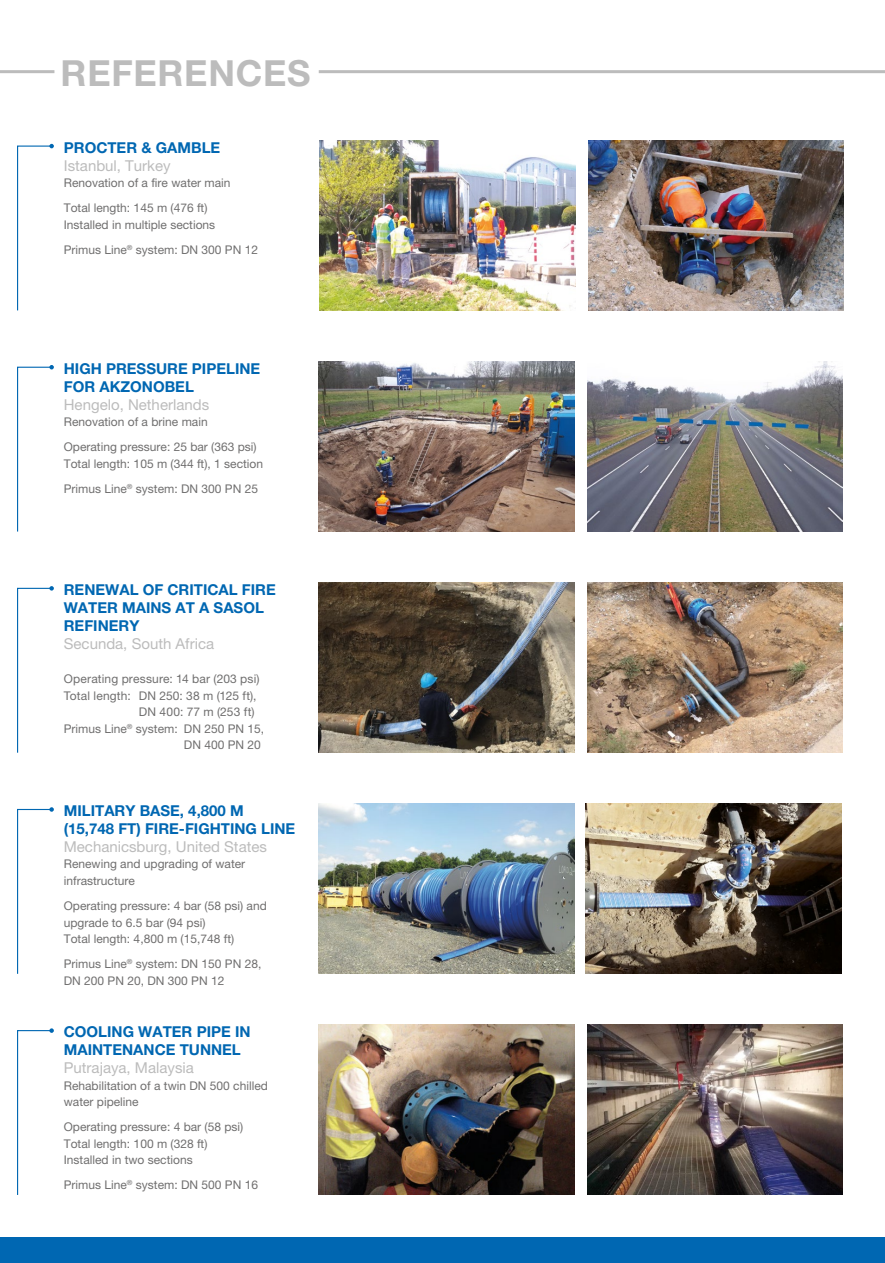
<style>
.page{position:relative;width:885px;height:1263px;background:#fff}
.page>*{position:absolute;margin:0;border:0;box-sizing:border-box;transform-origin:0 0}
.t1{font:700 36px "Helvetica Neue";letter-spacing:.02em;color:#bcbcbc}
.t2{font:700 15px/18px "Helvetica Neue";color:#0067b2}
.t3{font:15px "Helvetica Neue";color:#bcbcbc}
.t4{font:12px/16.5px "Helvetica Neue";color:#706f6f}
</style>
<div class="page">
<div style="left:0;top:1237px;width:884px;height:26px;background:#0067b2"></div>
<hr style="left:319px;top:70px;width:565px;height:3px;background:#bcbcbc">
<hr style="left:0;top:70px;width:54px;height:3px;background:#bcbcbc">
<img style="left:319px;top:583px;width:255px;height:170px">
<img style="left:587px;top:583px;width:255px;height:170px">
<svg style="left:17px;top:586px;width:37px;height:167px"></svg>
<img style="left:319px;top:804px;width:255px;height:170px">
<img style="left:585px;top:804px;width:256px;height:170px">
<svg style="left:17px;top:807px;width:37px;height:167px"></svg>
<img style="left:319px;top:1025px;width:255px;height:170px">
<img style="left:587px;top:1025px;width:255px;height:170px">
<svg style="left:17px;top:1028px;width:37px;height:167px"></svg>
<img style="left:588px;top:140px;width:255px;height:170px">
<img style="left:320px;top:140px;width:255px;height:170px">
<svg style="left:17px;top:144px;width:37px;height:167px"></svg>
<img style="left:319px;top:361px;width:255px;height:170px">
<img style="left:587px;top:361px;width:255px;height:170px">
<svg style="left:17px;top:365px;width:37px;height:167px"></svg>
<h1 class="t1" style="left:61px;top:50px;width:251px">REFERENCES</h1>
<p class="t2" style="left:64px;top:138px;width:158px">PROCTER &amp; GAMBLE</p>
<p class="t3" style="left:64px;top:156px;width:108px">Istanbul, Turkey</p>
<p class="t4" style="left:64px;top:170px;width:168px;line-height:25px">Renovation of a fire water main<br>Total length: 145 m (476 ft)</p>
<p class="t4" style="left:64px;top:212px;width:196px;line-height:25px">Installed in multiple sections<br>Primus Line<sup>®</sup> system: DN 300 PN 12</p>
<p class="t2" style="left:64px;top:359px;width:198px">HIGH PRESSURE PIPELINE<br>FOR AKZONOBEL</p>
<p class="t3" style="left:64px;top:395px;width:147px">Hengelo, Netherlands</p>
<p class="t4" style="left:64px;top:409px;width:194px;line-height:25px">Renovation of a brine main<br>Operating pressure: 25 bar (363 psi)</p>
<p class="t4" style="left:64px;top:451px;width:201px;line-height:25px">Total length: 105 m (344 ft), 1 section<br>Primus Line<sup>®</sup> system: DN 300 PN 25</p>
<p class="t2" style="left:64px;top:580px;width:213px">RENEWAL OF CRITICAL FIRE<br>WATER MAINS AT A SASOL<br>REFINERY</p>
<p class="t3" style="left:64px;top:634px;width:152px">Secunda, South Africa</p>
<p class="t4" style="left:64px;top:671px;width:197px">Operating pressure: 14 bar (203 psi)</p>
<p class="t4" style="left:64px;top:687px;width:194px">Total length: DN 250: 38 m (125 ft),</p>
<p class="t4" style="left:139px;top:704px;width:117px">DN 400: 77 m (253 ft)</p>
<p class="t4" style="left:64px;top:720px;width:202px">Primus Line<sup>®</sup> system: DN 250 PN 15,</p>
<p class="t4" style="left:184px;top:737px;width:78px">DN 400 PN 20</p>
<p class="t2" style="left:64px;top:801px;width:233px">MILITARY BASE, 4,800 M (15,748 FT) FIRE-FIGHTING LINE</p>
<p class="t3" style="left:64px;top:838px;width:205px">Mechanicsburg, United States</p>
<p class="t4" style="left:64px;top:856px;width:183px">Renewing and upgrading of water infrastructure</p>
<p class="t4" style="left:64px;top:897px;width:204px">Operating pressure: 4 bar (58 psi) and upgrade to 6.5 bar (94 psi)<br>Total length: 4,800 m (15,748 ft)</p>
<p class="t4" style="left:64px;top:955px;width:199px">Primus Line<sup>®</sup> system: DN 150 PN 28,<br>DN 200 PN 20, DN 300 PN 12</p>
<p class="t2" style="left:64px;top:1022px;width:188px">COOLING WATER PIPE IN<br>MAINTENANCE TUNNEL</p>
<p class="t3" style="left:64px;top:1059px;width:132px">Putrajaya, Malaysia</p>
<p class="t4" style="left:64px;top:1077px;width:206px">Rehabilitation of a twin DN 500 chilled water pipeline</p>
<p class="t4" style="left:64px;top:1118px;width:181px">Operating pressure: 4 bar (58 psi)<br>Total length: 100 m (328 ft)<br>Installed in two sections</p>
<p class="t4" style="left:64px;top:1176px;width:196px">Primus Line<sup>®</sup> system: DN 500 PN 16</p>
</div>
